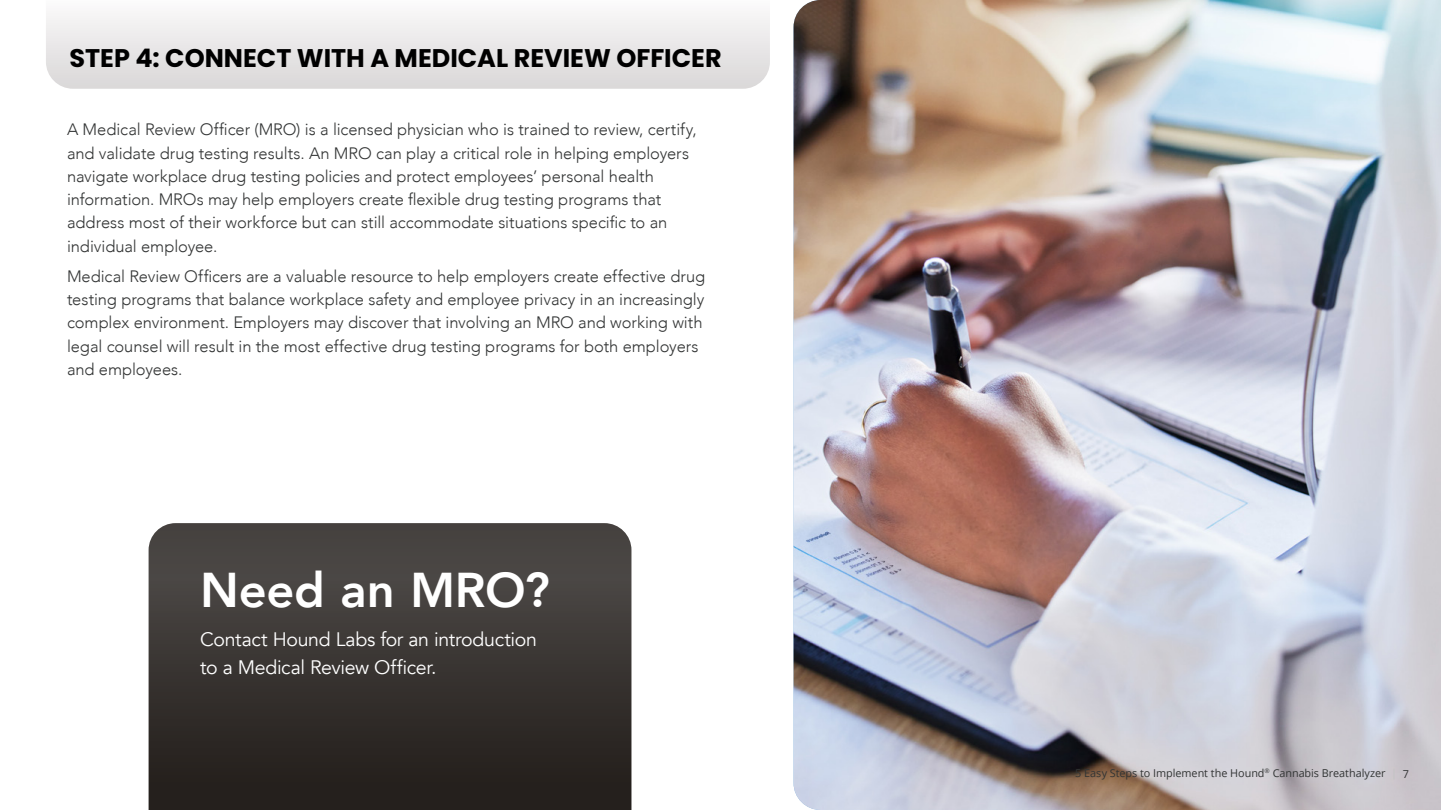
<style>
.page{position:relative;width:1441px;height:810px;background:#fff}
.page>*{position:absolute;margin:0;border:0;box-sizing:border-box;transform-origin:0 0}
.t1{font:800 48.75px "Avenir";letter-spacing:-.005em;color:#fff}
.t2{font:700 25.5px "Poppins";color:#000}
.t3{font:19.5px/28.5px "Avenir";letter-spacing:-.02em;color:#fff}
.t4{font:300 16.5px/23.2px "Avenir";letter-spacing:-.005em;color:#323434}
.t5{font:10.88px "Open Sans";letter-spacing:-.005em;color:#323434}
.s1{color:#c1c3c3}
</style>
<div class="page">
<svg style="left:148px;top:523px;width:483px;height:287px;background:#393432"></svg>
<svg style="left:46px;top:16px;width:724px;height:73px"></svg>
<img style="left:793px;top:0;width:647px;height:810px">
<h2 class="t2" style="left:69px;top:43px;width:653px">STEP 4: CONNECT WITH A MEDICAL REVIEW OFFICER</h2>
<p class="t4" style="left:67px;top:118px;width:631px">A Medical Review Officer (MRO) is a licensed physician who is trained to review, certify, and validate drug testing results. An MRO can play a critical role in helping employers navigate workplace drug testing policies and protect employees’ personal health information. MROs may help employers create flexible drug testing programs that address most of their workforce but can still accommodate situations specific to an individual employee.</p>
<p class="t4" style="left:67px;top:265px;width:639px">Medical Review Officers are a valuable resource to help employers create effective drug testing programs that balance workplace safety and employee privacy in an increasingly complex environment. Employers may discover that involving an MRO and working with legal counsel will result in the most effective drug testing programs for both employers and employees.</p>
<h1 class="t1" style="left:200px;top:552px;width:351px">Need an MRO?</h1>
<p class="t3" style="left:200px;top:625px;width:338px">Contact Hound Labs for an introduction to a Medical Review Officer.</p>
<p class="t5" style="left:1075px;top:765px;width:335px">5 Easy Steps to Implement the Hound<sup>®</sup> Cannabis Breathalyzer <span class="s1">|</span> 7</p>
</div>
